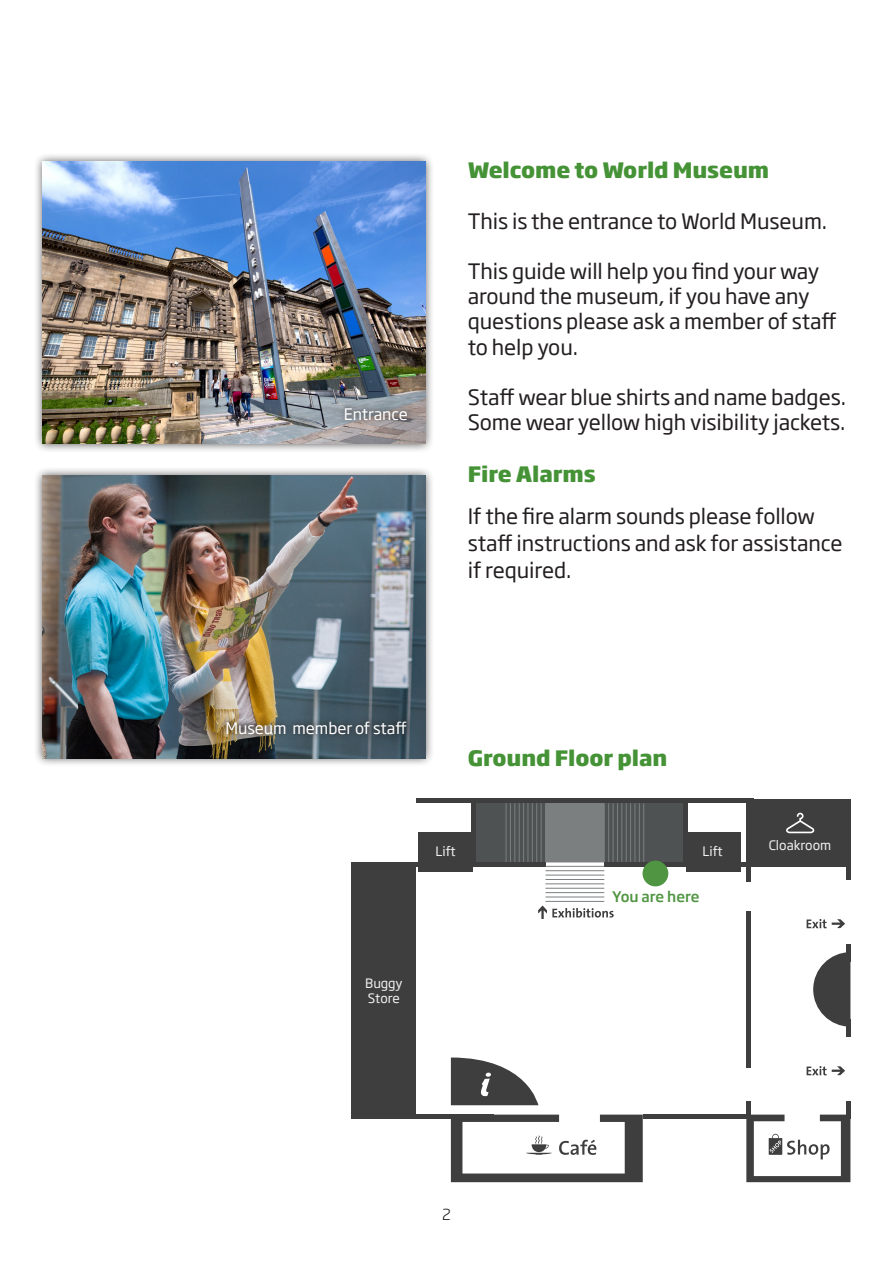
<style>
.page{position:relative;width:893px;height:1263px;background:#fff}
.page>*{position:absolute;margin:0;border:0;box-sizing:border-box;transform-origin:0 0}
.t1{font:21px/25.2px "Soho Gothic Std";letter-spacing:-.005em;color:#231f20}
.t2{font:800 21px "Soho Gothic Std";letter-spacing:-.005em;color:#459336}
.t3{font:15.75px "Soho Gothic Std";letter-spacing:-.005em;color:#fff}
.t4{font:300 15px "Soho Gothic Std";color:#231f20}
.t5{font:500 14.4px "Soho Gothic Std";color:#509542}
.t6{font:12.9px/15.5px "Soho Gothic Std";letter-spacing:-.005em;color:#f0f1f0}
</style>
<div class="page">
<div style="left:34px;top:153px;width:400px;height:300px;background:#231f20;opacity:.75"></div>
<img style="left:43px;top:162px;width:382px;height:282px">
<div style="left:34px;top:467px;width:400px;height:300px;background:#231f20;opacity:.75"></div>
<img style="left:43px;top:476px;width:382px;height:282px">
<svg style="left:338px;top:401px;width:76px;height:26px;background:#919195"></svg>
<img style="left:219px;top:715px;width:194px;height:26px">
<div style="left:546px;top:803px;width:59px;height:59px;background:#7c7f80"></div>
<div style="left:604px;top:803px;width:79px;height:59px;background:#4f5252"></div>
<div style="left:476px;top:803px;width:70px;height:59px;background:#4f5252"></div>
<hr style="left:726px;top:862px;width:124px;height:4px;background:#3e3e3f">
<div style="left:352px;top:862px;width:64px;height:257px;background:#3e3e3f"></div>
<div style="left:746px;top:799px;width:104px;height:67px;background:#3e3e3f"></div>
<div style="left:419px;top:832px;width:54px;height:40px;background:#3e3e3f"></div>
<div style="left:687px;top:832px;width:54px;height:40px;background:#3e3e3f"></div>
<div style="left:643px;top:1114px;width:103px;height:5px;background:#3e3e3f"></div>
<div style="left:390px;top:1114px;width:103px;height:5px;background:#3e3e3f"></div>
<hr style="left:604px;top:862px;width:122px;height:4px;background:#3e3e3f">
<hr style="left:416px;top:862px;width:130px;height:4px;background:#3e3e3f">
<hr style="left:472px;top:799px;width:4px;height:63px;background:#3e3e3f">
<div style="left:683px;top:799px;width:5px;height:63px;background:#3e3e3f"></div>
<hr style="left:416px;top:799px;width:338px;height:4px;background:#3e3e3f">
<div style="left:746px;top:911px;width:5px;height:157px;background:#3e3e3f"></div>
<div style="left:746px;top:864px;width:5px;height:17px;background:#3e3e3f"></div>
<div style="left:746px;top:1101px;width:5px;height:18px;background:#3e3e3f"></div>
<hr style="left:846px;top:1101px;width:4px;height:18px;background:#3e3e3f">
<hr style="left:846px;top:1019px;width:4px;height:17px;background:#3e3e3f">
<hr style="left:846px;top:944px;width:4px;height:18px;background:#3e3e3f">
<hr style="left:846px;top:862px;width:4px;height:17px;background:#3e3e3f">
<svg style="left:813px;top:952px;width:37px;height:75px"></svg>
<hr style="left:545px;top:901px;width:59px;height:1px;background:#7c7f80">
<hr style="left:545px;top:897px;width:59px;height:1px;background:#7c7f80">
<hr style="left:545px;top:892px;width:59px;height:1px;background:#7c7f80">
<hr style="left:545px;top:888px;width:59px;height:1px;background:#7c7f80">
<hr style="left:545px;top:883px;width:59px;height:1px;background:#7c7f80">
<hr style="left:545px;top:879px;width:59px;height:1px;background:#7c7f80">
<hr style="left:545px;top:875px;width:59px;height:1px;background:#7c7f80">
<hr style="left:545px;top:870px;width:59px;height:1px;background:#7c7f80">
<hr style="left:545px;top:866px;width:59px;height:1px;background:#7c7f80">
<hr style="left:545px;top:862px;width:59px;height:1px;background:#7c7f80">
<hr style="left:545px;top:803px;width:1px;height:59px;background:#7c7f80">
<hr style="left:541px;top:803px;width:1px;height:59px;background:#7c7f80">
<hr style="left:536px;top:803px;width:1px;height:59px;background:#7c7f80">
<hr style="left:532px;top:803px;width:1px;height:59px;background:#7c7f80">
<hr style="left:528px;top:803px;width:1px;height:59px;background:#7c7f80">
<hr style="left:523px;top:803px;width:1px;height:59px;background:#7c7f80">
<hr style="left:519px;top:803px;width:1px;height:59px;background:#7c7f80">
<hr style="left:515px;top:803px;width:1px;height:59px;background:#7c7f80">
<hr style="left:510px;top:803px;width:1px;height:59px;background:#7c7f80">
<hr style="left:506px;top:803px;width:1px;height:59px;background:#7c7f80">
<hr style="left:643px;top:803px;width:1px;height:59px;background:#7c7f80">
<hr style="left:639px;top:803px;width:1px;height:59px;background:#7c7f80">
<hr style="left:635px;top:803px;width:1px;height:59px;background:#7c7f80">
<hr style="left:630px;top:803px;width:1px;height:59px;background:#7c7f80">
<hr style="left:626px;top:803px;width:1px;height:59px;background:#7c7f80">
<hr style="left:622px;top:803px;width:1px;height:59px;background:#7c7f80">
<hr style="left:617px;top:803px;width:1px;height:59px;background:#7c7f80">
<hr style="left:613px;top:803px;width:1px;height:59px;background:#7c7f80">
<hr style="left:608px;top:803px;width:1px;height:59px;background:#7c7f80">
<hr style="left:604px;top:803px;width:1px;height:59px;background:#7c7f80">
<div style="left:642px;top:861px;width:26px;height:25px;background:#509542;border-radius:50%"></div>
<svg style="left:451px;top:1057px;width:87px;height:48px"></svg>
<svg style="left:807px;top:919px;width:19px;height:9px"></svg>
<svg style="left:832px;top:919px;width:13px;height:9px"></svg>
<svg style="left:807px;top:1066px;width:19px;height:9px"></svg>
<svg style="left:832px;top:1066px;width:13px;height:9px"></svg>
<svg style="left:786px;top:813px;width:29px;height:20px"></svg>
<svg style="left:746px;top:1114px;width:104px;height:68px"></svg>
<svg style="left:451px;top:1114px;width:192px;height:68px"></svg>
<svg style="left:538px;top:905px;width:76px;height:14px"></svg>
<p class="t3" style="left:344px;top:404px;width:66px">Entrance</p>
<p class="t2" style="left:468px;top:157px;width:303px">Welcome to World Museum</p>
<p class="t1" style="left:468px;top:209px;width:361px">This is the entrance to World Museum.</p>
<p class="t1" style="left:468px;top:259px;width:370px">This guide will help you find your way around the museum, if you have any questions please ask a member of staff to help you.</p>
<p class="t1" style="left:468px;top:385px;width:380px">Staff wear blue shirts and name badges.<br>Some wear yellow high visibility jackets.</p>
<p class="t2" style="left:468px;top:461px;width:130px">Fire Alarms</p>
<p class="t1" style="left:468px;top:504px;width:376px;line-height:27px">If the fire alarm sounds please follow staff instructions and ask for assistance if required.</p>
<p class="t3" style="left:225px;top:718px;width:183px">Museum member of staff</p>
<p class="t2" style="left:468px;top:744px;width:201px">Ground Floor plan</p>
<p class="t6" style="left:365px;top:976px;width:39px">Buggy<br>Store</p>
<p class="t6" style="left:435px;top:844px;width:22px">Lift</p>
<p class="t6" style="left:702px;top:844px;width:22px">Lift</p>
<p class="t5" style="left:612px;top:888px;width:89px">You are here</p>
<p class="t6" style="left:769px;top:837px;width:64px">Cloakroom</p>
<p class="t4" style="left:442px;top:1205px;width:10px">2</p>
</div>
